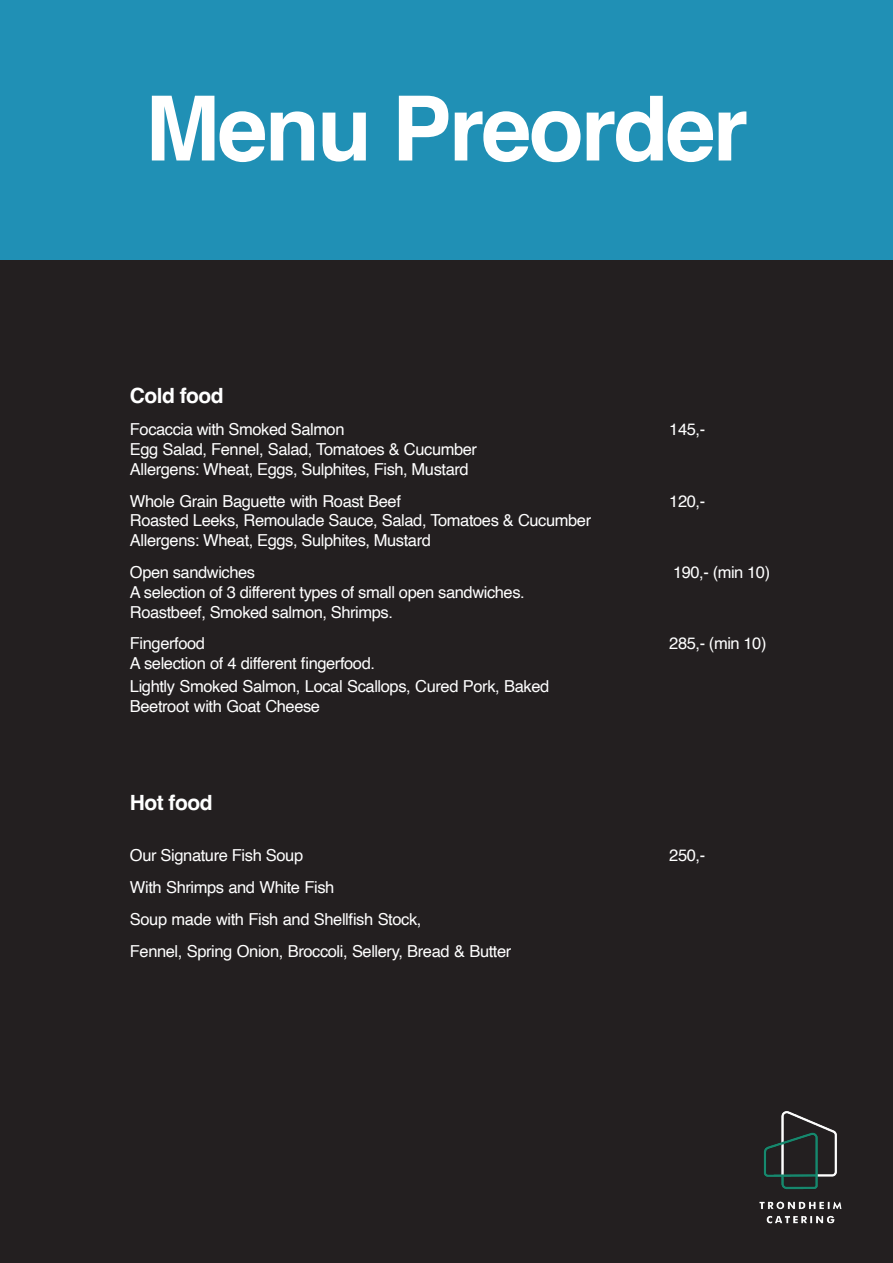
<style>
.page{position:relative;width:893px;height:1263px;background:#231f20}
.page>*{position:absolute;margin:0;border:0;box-sizing:border-box;transform-origin:0 0}
.t1{font:700 90px "Helvetica";letter-spacing:-.03em;color:#fff}
.t2{font:700 21px "Helvetica";letter-spacing:-.025em;color:#fff}
.t3{font:16.5px/19.8px "Helvetica";letter-spacing:-.025em;color:#fff}
</style>
<div class="page">
<div style="left:0;top:0;width:893px;height:259px;background:#2090b5"></div>
<img style="left:759px;top:1111px;width:83px;height:113px">
<h1 class="t1" style="left:145px;top:93px;width:604px">Menu Preorder</h1>
<p class="t2" style="left:130px;top:388px;width:95px">Cold food</p>
<p class="t3" style="left:130px;top:421px;width:216px">Focaccia with Smoked Salmon</p>
<p class="t3" style="left:130px;top:440px;width:349px">Egg Salad, Fennel, Salad, Tomatoes &amp; Cucumber<br>Allergens: Wheat, Eggs, Sulphites, Fish, Mustard</p>
<p class="t3" style="left:130px;top:492px;width:273px">Whole Grain Baguette with Roast Beef</p>
<p class="t3" style="left:669px;top:421px;width:37px">145,-</p>
<p class="t3" style="left:669px;top:492px;width:37px">120,-</p>
<p class="t3" style="left:130px;top:512px;width:463px">Roasted Leeks, Remoulade Sauce, Salad, Tomatoes &amp; Cucumber<br>Allergens: Wheat, Eggs, Sulphites, Mustard</p>
<p class="t3" style="left:130px;top:563px;width:127px">Open sandwiches</p>
<p class="t3" style="left:673px;top:563px;width:99px">190,- (min 10)</p>
<p class="t3" style="left:130px;top:583px;width:396px">A selection of 3 different types of small open sandwiches.<br>Roastbeef, Smoked salmon, Shrimps.</p>
<p class="t3" style="left:130px;top:635px;width:77px">Fingerfood</p>
<p class="t3" style="left:669px;top:635px;width:99px">285,- (min 10)</p>
<p class="t3" style="left:130px;top:653px;width:421px;line-height:22.8px">A selection of 4 different fingerfood.<br>Lightly Smoked Salmon, Local Scallops, Cured Pork, Baked</p>
<p class="t3" style="left:130px;top:697px;width:192px">Beetroot with Goat Cheese</p>
<p class="t2" style="left:130px;top:794px;width:84px">Hot food</p>
<p class="t3" style="left:130px;top:840px;width:383px;line-height:31.8px">Our Signature Fish Soup<br>With Shrimps and White Fish<br>Soup made with Fish and Shellfish Stock,<br>Fennel, Spring Onion, Broccoli, Sellery, Bread &amp; Butter</p>
<p class="t3" style="left:669px;top:846px;width:37px">250,-</p>
</div>
